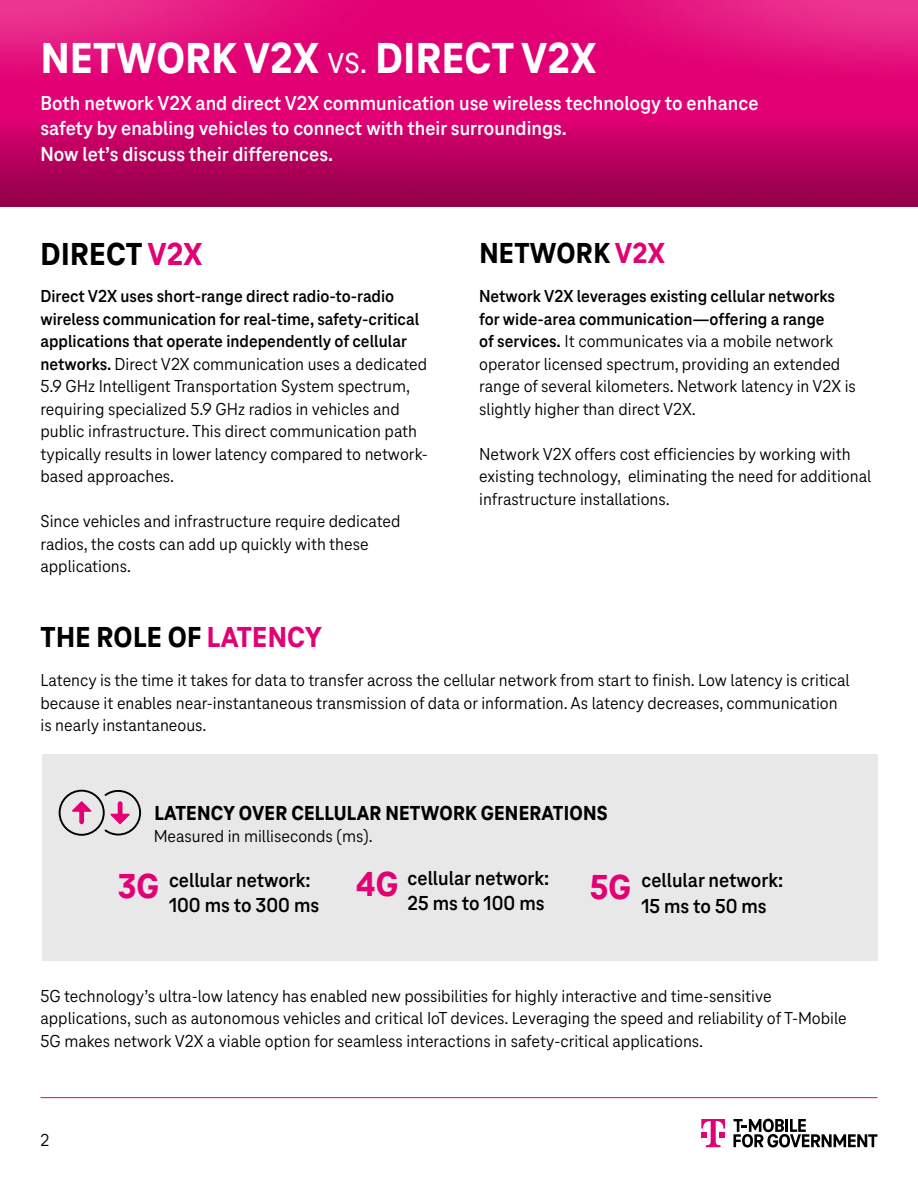
<style>
.page{position:relative;width:918px;height:1188px;background:#fff}
.page>*{position:absolute;margin:0;border:0;box-sizing:border-box;transform-origin:0 0}
.t1{font:800 45px "Tele Neo";letter-spacing:.01em;color:#fff}
.t2{font:800 36px "Tele Neo";color:#e20074}
.t3{font:800 33px "Tele Neo";letter-spacing:.005em;color:#000}
.t4{font:800 30px "Tele Neo";letter-spacing:.01em;color:#000}
.t5{font:700 21px/25.2px "Tele Neo";color:#fff}
.t6{font:700 21px/25.2px "Tele Neo";color:#000}
.t7{font:800 21px "Tele Neo";letter-spacing:.01em;color:#000}
.t8{font:18px/22.5px "Tele Neo";color:#000}
.s1{font-weight:500;font-size:30px}
.s2{color:#e20074}
.s3{font-weight:700}
</style>
<div class="page">
<hr style="left:40px;top:1097px;width:838px;height:1px;background:#e20074">
<svg style="left:733px;top:1119px;width:145px;height:29px"></svg>
<svg style="left:701px;top:1119px;width:24px;height:28px"></svg>
<img style="left:0;top:0;width:918px;height:206px">
<div style="left:42px;top:755px;width:836px;height:206px;background:#e8e8e8"></div>
<svg style="left:59px;top:790px;width:82px;height:46px"></svg>
<div style="left:118px;top:801px;width:5px;height:20px;background:#e20074;border-radius:2px"></div>
<h1 class="t1" style="left:41px;top:33px;width:557px">NETWORK V2X <span class="s1">VS.</span> DIRECT V2X</h1>
<p class="t5" style="left:40px;top:91px;width:720px">Both network V2X and direct V2X communication use wireless technology to enhance safety by enabling vehicles to connect with their surroundings.<br>Now let’s discuss their differences.</p>
<h3 class="t3" style="left:41px;top:236px;width:163px">DIRECT <span class="s2">V2X</span></h3>
<h3 class="t4" style="left:479px;top:236px;width:187px">NETWORK <span class="s2">V2X</span></h3>
<p class="t8" style="left:40px;top:285px;width:389px"><span class="s3">Direct V2X uses short-range direct radio-to-radio wireless communication for real-time, safety-critical applications that operate independently of cellular networks.</span> Direct V2X communication uses a dedicated 5.9 GHz Intelligent Transportation System spectrum, requiring specialized 5.9 GHz radios in vehicles and public infrastructure. This direct communication path typically results in lower latency compared to network&shy;based approaches.</p>
<p class="t8" style="left:40px;top:510px;width:362px">Since vehicles and infrastructure require dedicated radios, the costs can add up quickly with these applications.</p>
<p class="t8" style="left:479px;top:285px;width:378px"><span class="s3">Network V2X leverages existing cellular networks for wide-area communication—offering a range<br>of services.</span> It communicates via a mobile network operator licensed spectrum, providing an extended range of several kilometers. Network latency in V2X is slightly higher than direct V2X.</p>
<p class="t8" style="left:479px;top:443px;width:394px">Network V2X offers cost efficiencies by working with existing technology, eliminating the need for additional infrastructure installations.</p>
<h3 class="t4" style="left:41px;top:621px;width:283px">THE ROLE OF <span class="s2">LATENCY</span></h3>
<p class="t8" style="left:40px;top:669px;width:811px">Latency is the time it takes for data to transfer across the cellular network from start to finish. Low latency is critical because it enables near-instantaneous transmission of data or information. As latency decreases, communication is nearly instantaneous.</p>
<p class="t7" style="left:155px;top:801px;width:455px">LATENCY OVER CELLULAR NETWORK GENERATIONS</p>
<p class="t8" style="left:154px;top:825px;width:221px">Measured in milliseconds (ms).</p>
<h2 class="t2" style="left:118px;top:866px;width:43px">3G</h2>
<p class="t6" style="left:408px;top:866px;width:143px">cellular network:<br>25 ms to 100 ms</p>
<h2 class="t2" style="left:356px;top:864px;width:44px">4G</h2>
<p class="t6" style="left:641px;top:868px;width:143px">cellular network:<br>15 ms to 50 ms</p>
<p class="t6" style="left:169px;top:868px;width:152px">cellular network:<br>100 ms to 300 ms</p>
<h2 class="t2" style="left:590px;top:867px;width:42px">5G</h2>
<p class="t8" style="left:40px;top:985px;width:808px">5G technology’s ultra-low latency has enabled new possibilities for highly interactive and time-sensitive applications, such as autonomous vehicles and critical IoT devices. Leveraging the speed and reliability of T-Mobile<br>5G makes network V2X a viable option for seamless interactions in safety-critical applications.</p>
<p class="t8" style="left:40px;top:1129px;width:10px">2</p>
</div>
